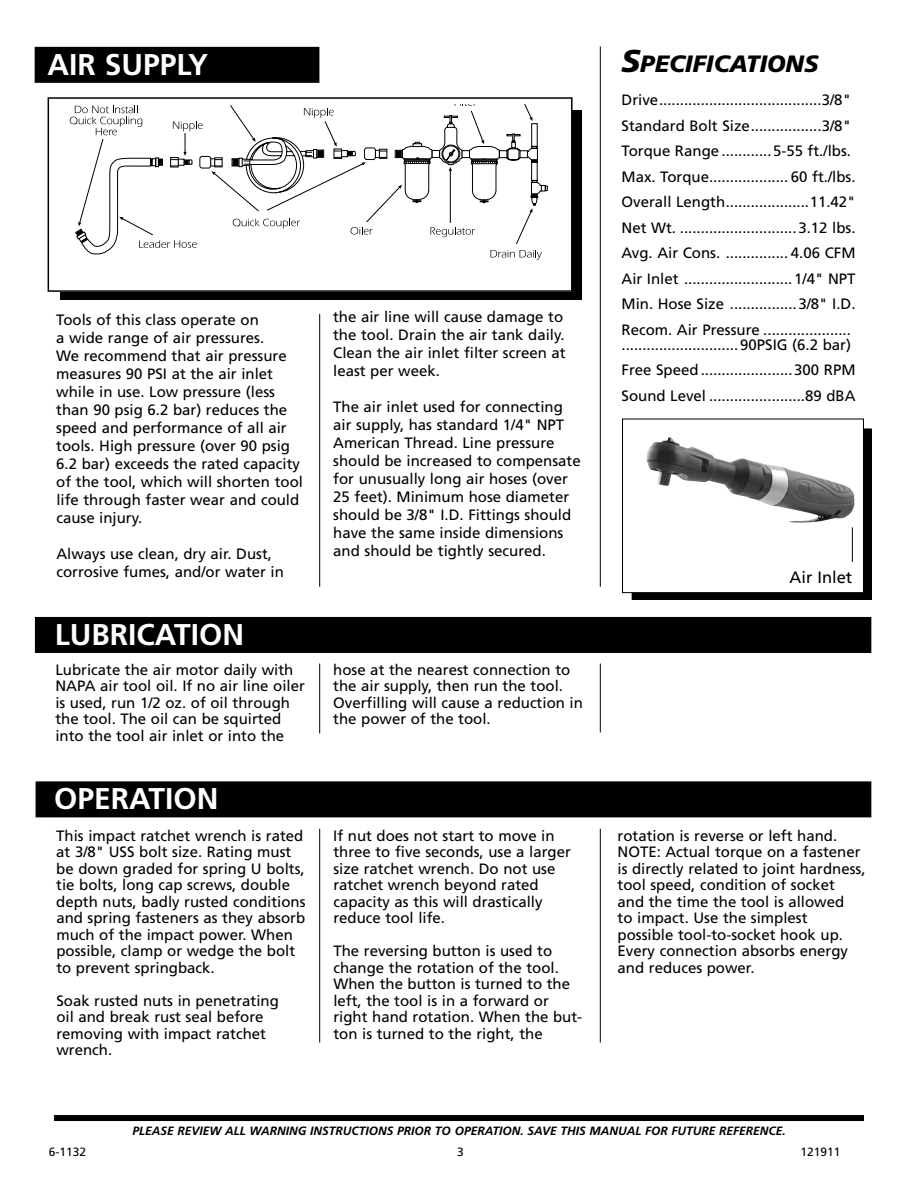
<style>
.page{position:relative;width:918px;height:1188px;background:#fff}
.page>*{position:absolute;margin:0;border:0;box-sizing:border-box;transform-origin:0 0}
.t1{font:700 30px "Frutiger LT Std";color:#fff}
.t2{font:italic 900 23.7px "Frutiger LT Std";color:#000}
.t3{font:16.5px "Frutiger LT Std";color:#000}
.t4{font:15px/16.5px "Frutiger LT Std";color:#000}
.t5{font:italic 700 12px "Frutiger LT Std";color:#000}
.t6{font:12px "Frutiger LT Std";color:#000}
.s1{font-size:31.5px}
</style>
<div class="page">
<div style="left:60px;top:110px;width:522px;height:190px;background:#000"></div>
<div style="left:48px;top:98px;width:524px;height:193px;background:#fff"></div>
<div style="left:48px;top:97px;width:525px;height:195px;border:2px solid #000"></div>
<div style="left:35px;top:48px;width:284px;height:34px;background:#000"></div>
<div style="left:35px;top:47px;width:284px;height:36px;border:2px solid #000"></div>
<hr style="left:600px;top:664px;width:1px;height:68px;background:#000">
<hr style="left:319px;top:664px;width:1px;height:69px;background:#000">
<div style="left:36px;top:618px;width:835px;height:34px;background:#000"></div>
<div style="left:35px;top:617px;width:836px;height:36px;border:2px solid #000"></div>
<hr style="left:319px;top:314px;width:1px;height:273px;background:#000">
<div style="left:54px;top:1115px;width:810px;height:6px;background:#000"></div>
<div style="left:36px;top:782px;width:835px;height:35px;background:#000"></div>
<div style="left:36px;top:781px;width:835px;height:36px;border:2px solid #000"></div>
<hr style="left:600px;top:829px;width:1px;height:214px;background:#000">
<hr style="left:319px;top:829px;width:1px;height:214px;background:#000">
<hr style="left:600px;top:46px;width:1px;height:541px;background:#000">
<div style="left:632px;top:429px;width:239px;height:170px;background:#000"></div>
<div style="left:632px;top:429px;width:239px;height:171px;border:1px solid #000"></div>
<div style="left:623px;top:419px;width:240px;height:174px;background:#fff"></div>
<div style="left:622px;top:419px;width:242px;height:174px;border:1px solid #000"></div>
<svg style="left:491px;top:250px;width:51px;height:10px"></svg>
<div style="left:200px;top:156px;width:11px;height:12px;border:1px solid #000;border-radius:2px"></div>
<svg style="left:70px;top:106px;width:133px;height:149px"></svg>
<svg style="left:210px;top:104px;width:338px;height:140px"></svg>
<img style="left:646px;top:437px;width:209px;height:86px">
<hr style="left:852px;top:527px;width:1px;height:35px;background:#000">
<h1 class="t1" style="left:47px;top:47px;width:162px">AIR SUPPLY</h1>
<p class="t4" style="left:56px;top:311px;width:248px;line-height:18px">Tools of this class operate on<br>a wide range of air pressures.<br>We recommend that air pressure measures 90 PSI at the air inlet while in use. Low pressure (less than 90 psig 6.2 bar) reduces the speed and performance of all air tools. High pressure (over 90 psig<br>6.2 bar) exceeds the rated capacity of the tool, which will shorten tool life through faster wear and could cause injury.</p>
<p class="t4" style="left:56px;top:545px;width:229px;line-height:18px">Always use clean, dry air. Dust, corrosive fumes, and/or water in</p>
<h1 class="t1" style="left:55px;top:617px;width:191px">LUBRICATION</h1>
<p class="t4" style="left:333px;top:308px;width:234px;line-height:18px">the air line will cause damage to the tool. Drain the air tank daily.<br>Clean the air inlet filter screen at least per week.</p>
<p class="t4" style="left:333px;top:398px;width:249px;line-height:18px">The air inlet used for connecting air supply, has standard 1/4" NPT<br>American Thread. Line pressure should be increased to compensate for unusually long air hoses (over<br>25 feet). Minimum hose diameter should be 3/8" I.D. Fittings should have the same inside dimensions and should be tightly secured.</p>
<p class="t4" style="left:55px;top:661px;width:251px">Lubricate the air motor daily with NAPA air tool oil. If no air line oiler is used, run 1/2 oz. of oil through the tool. The oil can be squirted into the tool air inlet or into the</p>
<p class="t4" style="left:333px;top:661px;width:251px">hose at the nearest connection to the air supply, then run the tool.<br>Overfilling will cause a reduction in the power of the tool.</p>
<h1 class="t1" style="left:54px;top:781px;width:166px">OPERATION</h1>
<p class="t4" style="left:56px;top:827px;width:251px">This impact ratchet wrench is rated at 3/8" USS bolt size. Rating must be down graded for spring U bolts, tie bolts, long cap screws, double depth nuts, badly rusted conditions and spring fasteners as they absorb much of the impact power. When possible, clamp or wedge the bolt to prevent springback.</p>
<p class="t4" style="left:56px;top:992px;width:224px">Soak rusted nuts in penetrating oil and break rust seal before removing with impact ratchet wrench.</p>
<p class="t4" style="left:333px;top:827px;width:239px">If nut does not start to move in three to five seconds, use a larger size ratchet wrench. Do not use ratchet wrench beyond rated capacity as this will drastically reduce tool life.</p>
<p class="t4" style="left:333px;top:943px;width:250px">The reversing button is used to change the rotation of the tool.<br>When the button is turned to the left, the tool is in a forward or right hand rotation. When the but&shy;ton is turned to the right, the</p>
<h2 class="t2" style="left:621px;top:50px;width:199px"><span class="s1">S</span>PECIFICATIONS</h2>
<p class="t4" style="left:622px;top:88px;width:236px;line-height:25.5px">Drive.......................................3/8" Standard Bolt Size.................3/8" Torque Range ............5-55 ft./lbs.<br>Max. Torque................... 60 ft./lbs.<br>Overall Length....................11.42" Net Wt. ............................3.12 lbs.<br>Avg. Air Cons. ............... 4.06 CFM Air Inlet ..........................1/4" NPT Min. Hose Size ................3/8" I.D.<br>Recom. Air Pressure .....................</p>
<p class="t4" style="left:622px;top:337px;width:143px">............................90psig</p>
<p class="t4" style="left:622px;top:332px;width:236px;line-height:25.5px;text-indent:171px">(6.2 bar)<br>Free Speed......................300 RPM<br>Sound Level .......................89 dBA</p>
<p class="t3" style="left:790px;top:567px;width:64px">Air Inlet</p>
<p class="t4" style="left:618px;top:827px;width:250px">rotation is reverse or left hand.<br>NOTE: Actual torque on a fastener is directly related to joint hardness, tool speed, condition of socket<br>and the time the tool is allowed<br>to impact. Use the simplest possible tool-to-socket hook up.<br>Every connection absorbs energy and reduces power.</p>
<p class="t5" style="left:132px;top:1123px;width:8px">PLEASE</p>
<p class="t5" style="left:177px;top:1123px;width:8px">REVIE</p>
<p class="t5" style="left:210px;top:1123px;width:24px">W ALL</p>
<p class="t5" style="left:250px;top:1123px;width:21px">WARNING</p>
<p class="t5" style="left:310px;top:1123px;width:35px">INS TRUC</p>
<p class="t5" style="left:359px;top:1123px;width:15px">TIONS</p>
<p class="t5" style="left:397px;top:1123px;width:8px">PRIOR</p>
<p class="t5" style="left:435px;top:1123px;width:29px">TO OPERA</p>
<p class="t5" style="left:492px;top:1123px;width:295px">TION. SAVE THIS MANUAL FOR FUTURE REFERENCE.</p>
<p class="t6" style="left:49px;top:1145px;width:39px">6-1132</p>
<p class="t6" style="left:457px;top:1145px;width:8px">3</p>
<p class="t6" style="left:800px;top:1145px;width:42px">121911</p>
</div>
